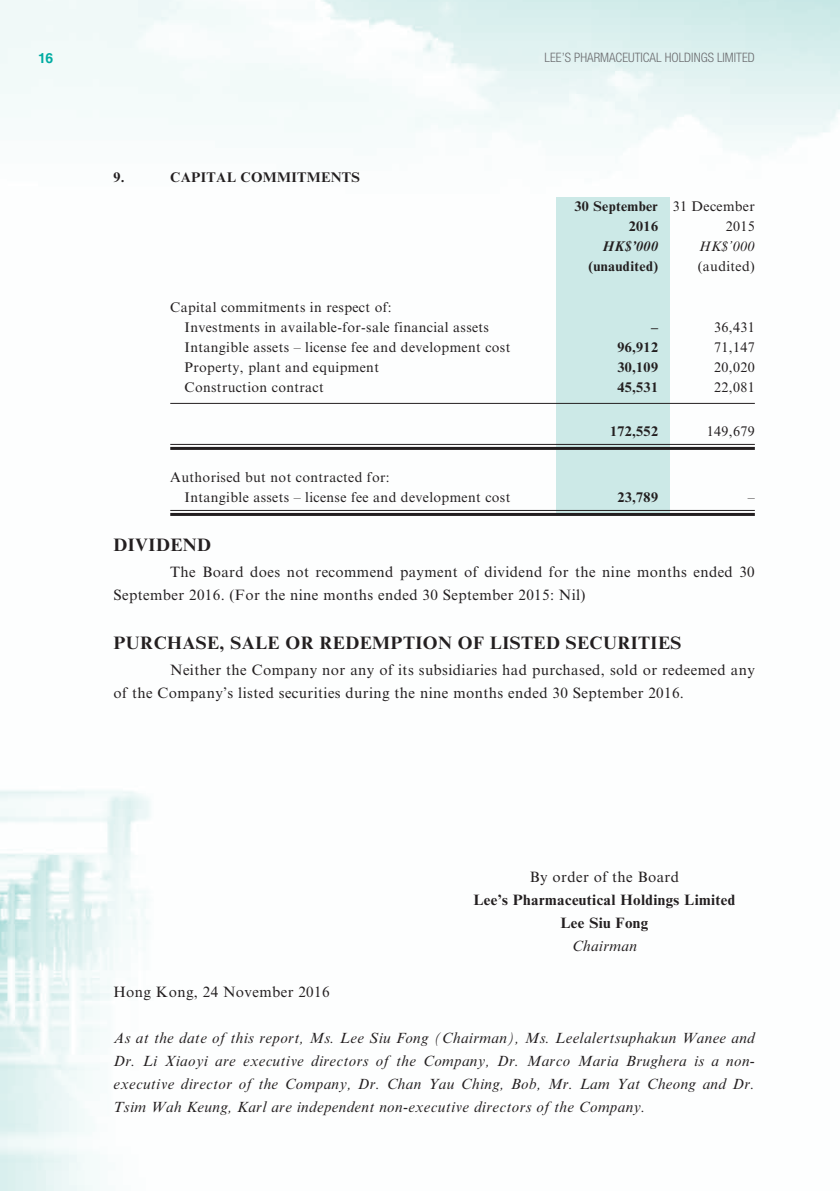
<style>
.page{position:relative;width:840px;height:1191px;background:#fff}
.page>*{position:absolute;margin:0;border:0;box-sizing:border-box;transform-origin:0 0}
.t1{font:700 18px "Times New Roman MT Std";letter-spacing:.025em;color:#231f20}
.t2{font:15px/23px "Times New Roman MT Std";letter-spacing:.025em;color:#231f20}
.t3{font:italic 15px/23px "Times New Roman MT Std";letter-spacing:.025em;color:#231f20;text-align:justify}
.t4{font:700 15px/23px "Times New Roman MT Std";letter-spacing:.025em;color:#231f20;text-align:center}
.t5{font:14px/20px "Times New Roman MT Std";letter-spacing:.025em;color:#231f20}
.t6{font:700 14px/20px "Times New Roman MT Std";letter-spacing:.025em;color:#231f20}
.t7{font:italic 700 14px "Times New Roman MT Std";color:#231f20}
.t8{font:italic 14px "Times New Roman MT Std";color:#231f20}
.t9{font:700 14px "Helvetica LT Std";color:#00aca2}
.t10{font:300 condensed 13px "Helvetica Neue LT Std";color:#6c6d70}
.s1{font-weight:400}
</style>
<div class="page">
<img style="left:0;top:0;width:839px;height:1191px">
<div style="left:555px;top:198px;width:114px;height:318px;background:#cce9e7"></div>
<hr style="left:170px;top:403px;width:584px;height:1px;background:#231f20">
<hr style="left:170px;top:444px;width:584px;height:1px;background:#231f20">
<hr style="left:170px;top:447px;width:584px;height:3px;background:#231f20">
<hr style="left:170px;top:510px;width:584px;height:1px;background:#231f20">
<hr style="left:170px;top:513px;width:584px;height:3px;background:#231f20">
<p class="t9" style="left:38px;top:50px;width:17px">16</p>
<p class="t10" style="left:544px;top:50px;width:212px">LEE’S PHARMACEUTICAL HOLDINGS LIMITED</p>
<p class="t6" style="left:113px;top:167px;width:13px">9.</p>
<p class="t6" style="left:170px;top:167px;width:191px">CAPITAL COMMITMENTS</p>
<p class="t5" style="left:184px;top:297px;width:306px;text-indent:-14px">Capital commitments in respect of:<br>Investments in available-for-sale financial assets</p>
<p class="t6" style="left:628px;top:196px;width:127px;text-indent:-54px">30 September <span class="s1">31 December<br></span>2016</p>
<p class="t5" style="left:725px;top:217px;width:31px">2015</p>
<p class="t7" style="left:602px;top:238px;width:57px">HK$’000</p>
<p class="t8" style="left:699px;top:239px;width:57px">HK$’000</p>
<p class="t6" style="left:588px;top:256px;width:71px">(unaudited)</p>
<p class="t5" style="left:697px;top:257px;width:58px">(audited)</p>
<p class="t6" style="left:650px;top:316px;width:8px">–</p>
<p class="t5" style="left:713px;top:317px;width:42px">36,431</p>
<p class="t5" style="left:184px;top:337px;width:327px">Intangible assets – license fee and development cost</p>
<p class="t6" style="left:617px;top:336px;width:42px">96,912</p>
<p class="t5" style="left:713px;top:337px;width:42px">71,147</p>
<p class="t5" style="left:184px;top:357px;width:196px">Property, plant and equipment</p>
<p class="t6" style="left:617px;top:356px;width:42px">30,109</p>
<p class="t5" style="left:713px;top:357px;width:42px">20,020</p>
<p class="t5" style="left:184px;top:377px;width:141px">Construction contract</p>
<p class="t6" style="left:617px;top:376px;width:42px">45,531</p>
<p class="t5" style="left:713px;top:377px;width:42px">22,081</p>
<p class="t6" style="left:609px;top:420px;width:49px">172,552</p>
<p class="t5" style="left:706px;top:421px;width:49px">149,679</p>
<p class="t5" style="left:184px;top:467px;width:327px;text-indent:-14px">Authorised but not contracted for:<br>Intangible assets – license fee and development cost</p>
<p class="t6" style="left:617px;top:486px;width:42px">23,789</p>
<p class="t5" style="left:747px;top:487px;width:8px">–</p>
<p class="t1" style="left:113px;top:533px;width:99px">DIVIDEND</p>
<p class="t2" style="left:113px;top:560px;width:642px;text-indent:57px">The Board does not recommend payment of dividend for the nine months ended 30<br>September 2016. (For the nine months ended 30 September 2015: Nil)</p>
<p class="t1" style="left:113px;top:631px;width:569px">PURCHASE, SALE OR REDEMPTION OF LISTED SECURITIES</p>
<p class="t2" style="left:113px;top:658px;width:642px;text-indent:57px">Neither the Company nor any of its subsidiaries had purchased, sold or redeemed any of the Company’s listed securities during the nine months ended 30 September 2016.</p>
<p class="t2" style="left:529px;top:865px;width:151px">By order of the Board</p>
<p class="t4" style="left:473px;top:888px;width:263px">Lee’s Pharmaceutical Holdings Limited<br>Lee Siu Fong</p>
<p class="t3" style="left:571px;top:934px;width:66px">Chairman</p>
<p class="t2" style="left:113px;top:980px;width:217px">Hong Kong, 24 November 2016</p>
<p class="t3" style="left:113px;top:1026px;width:642px">As at the date of this report, Ms. Lee Siu Fong (Chairman), Ms. Leelalertsuphakun Wanee and Dr. Li Xiaoyi are executive directors of the Company, Dr. Marco Maria Brughera is a non&shy;executive director of the Company, Dr. Chan Yau Ching, Bob, Mr. Lam Yat Cheong and Dr.<br>Tsim Wah Keung, Karl are independent non-executive directors of the Company.</p>
</div>
